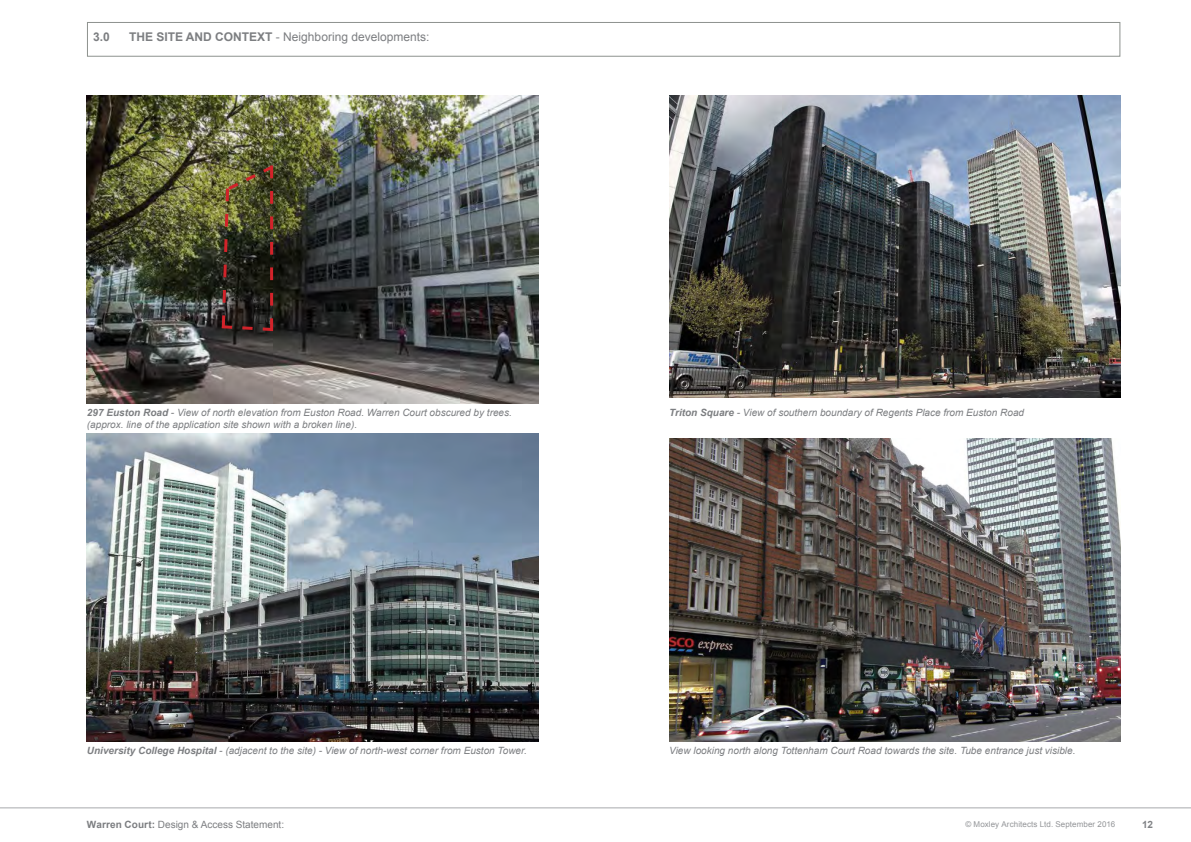
<style>
.page{position:relative;width:1191px;height:842px;background:#fff}
.page>*{position:absolute;margin:0;border:0;box-sizing:border-box;transform-origin:0 0}
.t1{font:12px "Arial";color:#7c7e81}
.t2{font:700 12px "Arial";color:#7c7e81}
.t3{font:italic 10px/12px "Arial";color:#7c7e81}
.t4{font:10px "Arial";color:#7c7e81}
.t5{font:700 10px "Arial";color:#808285}
.t6{font:8px "Arial";letter-spacing:.01em;color:#939598}
.s1{font-weight:700}
</style>
<div class="page">
<hr style="left:0;top:807px;width:1191px;height:1px;background:#a7a9ac">
<div style="left:87px;top:22px;width:1033px;height:35px;border:1px solid #8d928e"></div>
<img style="left:87px;top:96px;width:451px;height:308px">
<img style="left:87px;top:433px;width:451px;height:308px">
<img style="left:669px;top:96px;width:451px;height:301px">
<img style="left:669px;top:439px;width:451px;height:302px">
<img style="left:219px;top:163px;width:57px;height:170px">
<p class="t2" style="left:93px;top:29px;width:18px">3.0</p>
<p class="t1" style="left:129px;top:29px;width:302px"><span class="s1">THE SITE AND CONTEXT</span> - Neighboring developments:</p>
<p class="t3" style="left:87px;top:407px;width:426px"><span class="s1">297 Euston Road</span> - View of north elevation from Euston Road. Warren Court obscured by trees. (approx. line of the application site shown with a broken line).</p>
<p class="t3" style="left:87px;top:744px;width:441px"><span class="s1">University College Hospital</span> - (adjacent to the site) - View of north-west corner from Euston Tower.</p>
<p class="t3" style="left:669px;top:407px;width:356px"><span class="s1">Triton Square</span> - View of southern boundary of Regents Place from Euston Road</p>
<p class="t3" style="left:669px;top:744px;width:408px">View looking north along Tottenham Court Road towards the site. Tube entrance just visible.</p>
<p class="t4" style="left:87px;top:818px;width:199px"><span class="s1">Warren Court:</span> Design &amp; Access Statement:</p>
<p class="t6" style="left:965px;top:819px;width:151px">© Moxley Architects Ltd. September 2016</p>
<p class="t5" style="left:1142px;top:817px;width:12px">12</p>
</div>
